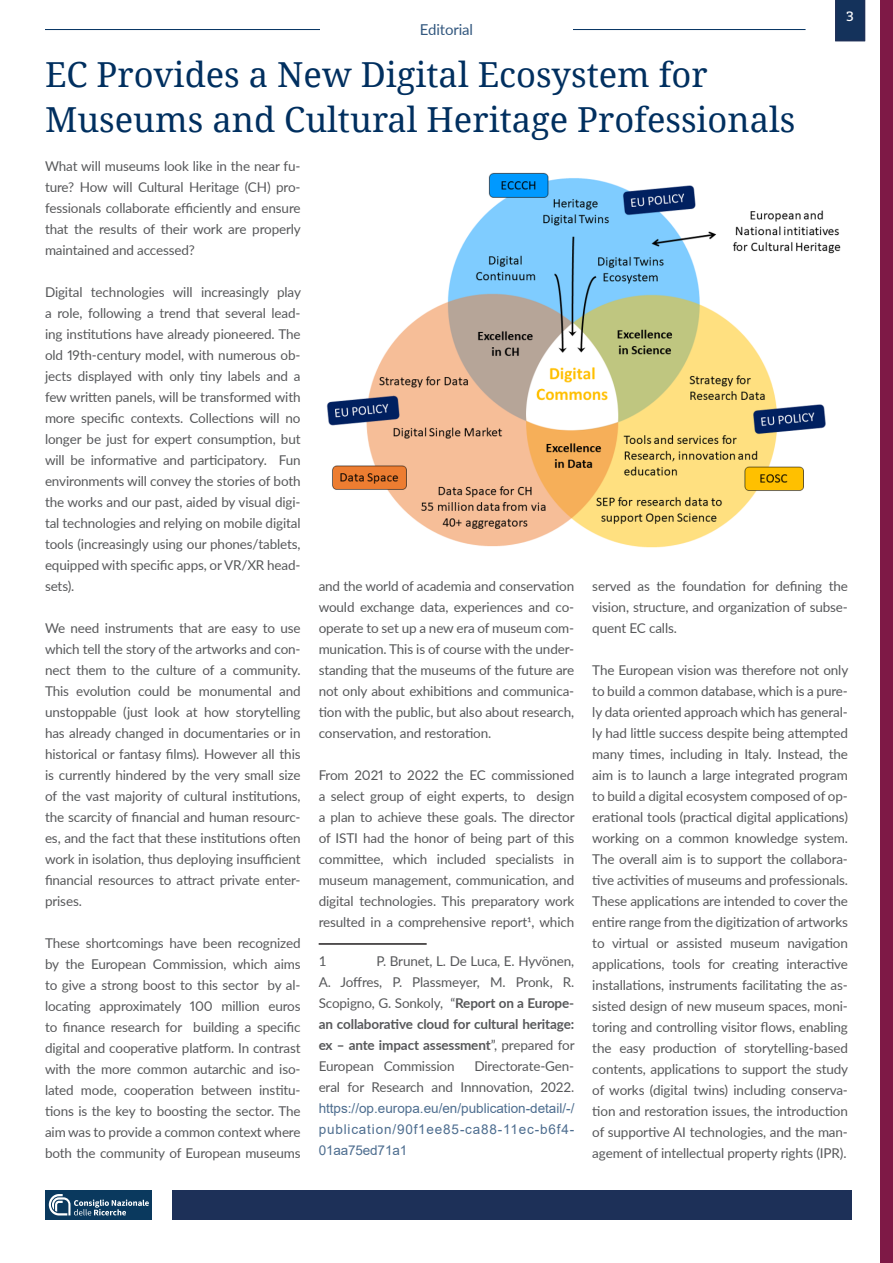
<style>
.page{position:relative;width:893px;height:1263px;background:#fff}
.page>*{position:absolute;margin:0;border:0;box-sizing:border-box;transform-origin:0 0}
.Titolo_Articolo{font:34.5px/45px "Droid Serif";color:#002f5f}
.Section_title{font:15px "Lato";letter-spacing:-.01em;color:#33587f}
.Paragrafo_base{font:13.5px/21px "Lato";letter-spacing:-.01em;color:#57585a;text-align:justify}
.t1{font:13.5px/21px "Arial";letter-spacing:.06em;color:#4d6d8f;text-align:justify}
.t2{font:13.5px "Bitter";color:#fff}
.s1{font-weight:700}
.s2{font-family:"Lato";color:#57585a}
</style>
<div class="page">
<hr style="left:45px;top:29px;width:761px;height:1px;background:#002f5f">
<svg style="left:835px;top:0;width:30px;height:41px"></svg>
<div style="left:172px;top:1190px;width:680px;height:30px;background:#1d3058"></div>
<div style="left:46px;top:1190px;width:106px;height:30px;background:#0a395e"></div>
<svg style="left:49px;top:1194px;width:100px;height:21px"></svg>
<hr style="left:319px;top:943px;width:108px;height:2px;background:#231f20">
<div style="left:320px;top:15px;width:253px;height:28px;background:#fff"></div>
<div style="left:881px;top:0;width:12px;height:1263px;background:#7e1946"></div>
<img style="left:326px;top:172px;width:515px;height:376px">
<p class="Section_title" style="left:420px;top:19px;width:55px">Editorial</p>
<p class="t2" style="left:846px;top:8px;width:9px">3</p>
<p class="Titolo_Articolo" style="left:45px;top:51px;width:752px">EC Provides a New Digital Ecosystem for<br>Museums and Cultural Heritage Professionals</p>
<p class="Paragrafo_base" style="left:45px;top:155px;width:257px">What will museums look like in the near fu&shy;ture? How will Cultural Heritage (CH) pro&shy;fessionals collaborate efficiently and ensure that the results of their work are properly maintained and accessed?</p>
<p class="Paragrafo_base" style="left:45px;top:281px;width:257px">Digital technologies will increasingly play a role, following a trend that several lead&shy;ing institutions have already pioneered. The old 19th-century model, with numerous ob&shy;jects displayed with only tiny labels and a few written panels, will be transformed with more specific contexts. Collections will no longer be just for expert consumption, but will be informative and participatory. Fun environments will convey the stories of both the works and our past, aided by visual digi&shy;tal technologies and relying on mobile digital tools (increasingly using our phones/tablets, equipped with specific apps, or VR/XR head&shy;sets).</p>
<p class="Paragrafo_base" style="left:45px;top:617px;width:257px">We need instruments that are easy to use which tell the story of the artworks and con&shy;nect them to the culture of a community.<br>This evolution could be monumental and unstoppable (just look at how storytelling has already changed in documentaries or in historical or fantasy films). However all this is currently hindered by the very small size of the vast majority of cultural institutions, the scarcity of financial and human resourc&shy;es, and the fact that these institutions often work in isolation, thus deploying insufficient financial resources to attract private enter&shy;prises.</p>
<p class="Paragrafo_base" style="left:45px;top:932px;width:257px">These shortcomings have been recognized by the European Commission, which aims to give a strong boost to this sector by al&shy;locating approximately 100 million euros to finance research for building a specific digital and cooperative platform. In contrast with the more common autarchic and iso&shy;lated mode, cooperation between institu&shy;tions is the key to boosting the sector. The aim was to provide a common context where both the community of European museums</p>
<p class="Paragrafo_base" style="left:319px;top:575px;width:257px">and the world of academia and conservation would exchange data, experiences and co&shy;operate to set up a new era of museum com&shy;munication. This is of course with the under&shy;standing that the museums of the future are not only about exhibitions and communica&shy;tion with the public, but also about research, conservation, and restoration.</p>
<p class="Paragrafo_base" style="left:319px;top:764px;width:257px">From 2021 to 2022 the EC commissioned a select group of eight experts, to design a plan to achieve these goals. The director of ISTI had the honor of being part of this committee, which included specialists in museum management, communication, and digital technologies. This preparatory work resulted in a comprehensive report1, which</p>
<p class="Paragrafo_base" style="left:319px;top:950px;width:9px">1</p>
<p class="Paragrafo_base" style="left:592px;top:575px;width:257px">served as the foundation for defining the vision, structure, and organization of subse&shy;quent EC calls.</p>
<p class="Paragrafo_base" style="left:592px;top:659px;width:257px">The European vision was therefore not only to build a common database, which is a pure&shy;ly data oriented approach which has general&shy;ly had little success despite being attempted many times, including in Italy. Instead, the aim is to launch a large integrated program to build a digital ecosystem composed of op&shy;erational tools (practical digital applications) working on a common knowledge system.<br>The overall aim is to support the collabora&shy;tive activities of museums and professionals.<br>These applications are intended to cover the entire range from the digitization of artworks to virtual or assisted museum navigation applications, tools for creating interactive installations, instruments facilitating the as&shy;sisted design of new museum spaces, moni&shy;toring and controlling visitor flows, enabling the easy production of storytelling-based contents, applications to support the study of works (digital twins) including conserva&shy;tion and restoration issues, the introduction of supportive AI technologies, and the man&shy;agement of intellectual property rights (IPR).</p>
<p class="Paragrafo_base" style="left:319px;top:950px;width:257px;text-indent:58px">P. Brunet, L. De Luca, E. Hyvönen, A. Joffres, P. Plassmeyer, M. Pronk, R.<br>Scopigno, G. Sonkoly, “<span class="s1">Report on a Europe&shy;an collaborative cloud for cultural heritage: ex – ante impact assessment</span>”, prepared for European Commission</p>
<p class="t1" style="left:319px;top:1056px;width:257px;text-indent:156px"><span class="s2">Directorate-Gen&shy;eral for Research and Innnovation, 2022. </span>https://op.europa.eu/en/publication-detail/-/ publication/90f1ee85-ca88-11ec-b6f4- 01aa75ed71a1</p>
</div>
